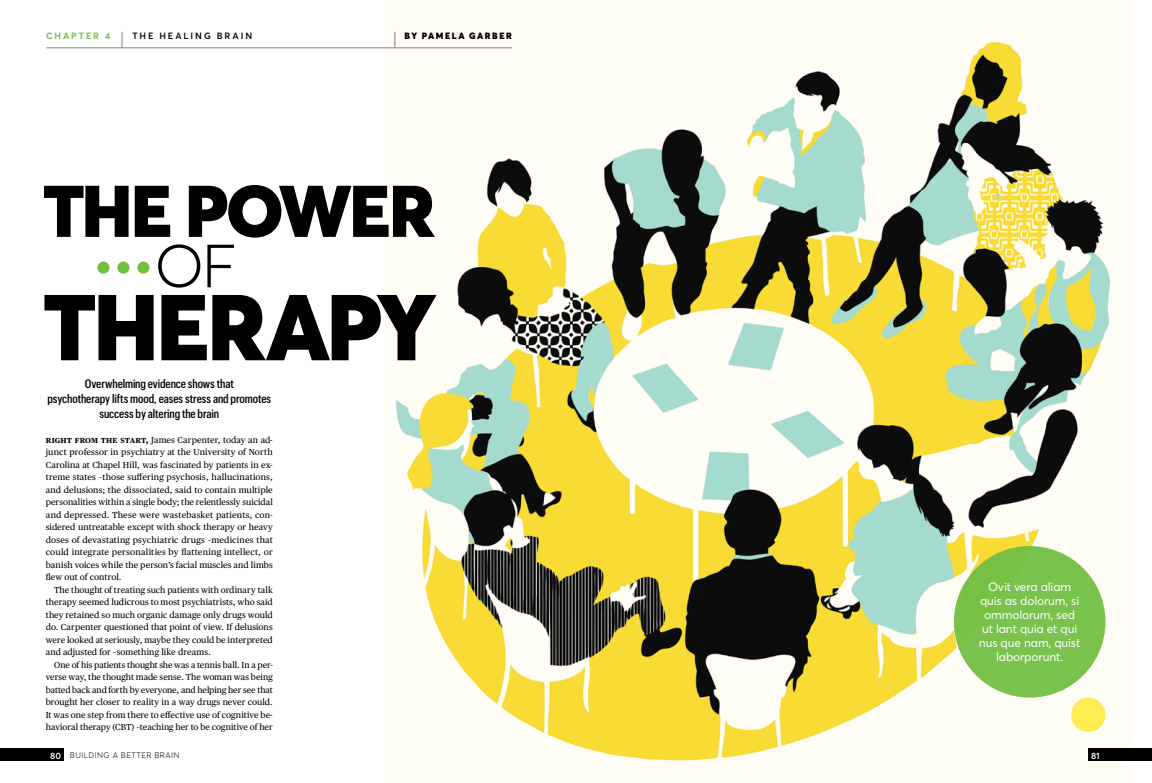
<style>
.page{position:relative;width:1152px;height:783px;background:#fff}
.page>*{position:absolute;margin:0;border:0;box-sizing:border-box;transform-origin:0 0}
.t1{font:900 92px "Averta";letter-spacing:-.025em;color:#000}
.t2{font:900 72px "Averta";letter-spacing:-.035em;color:#000}
.t3{font:300 60px "Averta";color:#000}
.t4{font:500 12px/15px "Graphik Cond";letter-spacing:-.01em;color:#000;text-align:center}
.t5{font:12px/14px "Averta";letter-spacing:-.015em;color:#fff;text-align:center}
.t6{font:600 9px "Averta";letter-spacing:.215em;color:#000}
.t7{font:900 9px "Averta";letter-spacing:.165em;color:#000}
.t8{font:700 9px "Averta";letter-spacing:.21em;color:#72bf44}
.t9{font:600 9px "Averta";color:#fff}
.t10{font:8.8px/12.5px "Publico Text";letter-spacing:.005em;color:#000;text-align:justify}
.t11{font:300 8px "Averta";letter-spacing:.05em;color:#000}
.s1{font-weight:700}
.s2{font-weight:600;font-size:9px;color:#fff}
</style>
<div class="page">
<img style="left:385px;top:31px;width:745px;height:730px">
<div style="left:137px;top:262px;width:12px;height:12px;background:#72bf44;border-radius:50%"></div>
<div style="left:117px;top:262px;width:12px;height:12px;background:#72bf44;border-radius:50%"></div>
<div style="left:97px;top:262px;width:13px;height:12px;background:#72bf44;border-radius:50%"></div>
<svg style="left:122px;top:32px;width:1px;height:16px"></svg>
<svg style="left:395px;top:32px;width:1px;height:16px"></svg>
<hr style="left:46px;top:48px;width:466px;height:1px;background:#808285">
<div style="left:1088px;top:749px;width:64px;height:12px;background:#000"></div>
<div style="left:1071px;top:698px;width:34px;height:34px;background:#ffec50;border-radius:50%"></div>
<div style="left:954px;top:546px;width:151px;height:152px;background:#79c24d;border-radius:50%"></div>
<div style="left:0;top:749px;width:64px;height:12px;background:#000"></div>
<p class="t8" style="left:46px;top:31px;width:65px">CHAPTER 4</p>
<p class="t6" style="left:132px;top:31px;width:121px">THE HEALING BRAIN</p>
<p class="t7" style="left:405px;top:30px;width:109px">BY PAMELA GARBER</p>
<h2 class="t2" style="left:43px;top:165px;width:394px">THE POWER</h2>
<h3 class="t3" style="left:154px;top:229px;width:83px">OF</h3>
<h1 class="t1" style="left:43px;top:268px;width:395px">THERAPY</h1>
<h3 class="t4" style="left:47px;top:375px;width:225px">Overwhelming evidence shows that<br>psychotherapy lifts mood, eases stress and promotes success by altering the brain</h3>
<p class="t10" style="left:46px;top:433px;width:229px"><span class="s1">right from the start,</span> James Carpenter, today an ad&shy;junct professor in psychiatry at the University of North Carolina at Chapel Hill, was fascinated by patients in ex&shy;treme states –those suffering psychosis, hallucinations, and delusions; the dissociated, said to contain multiple personalities within a single body; the relentlessly suicidal and depressed. These were wastebasket patients, con&shy;sidered untreatable except with shock therapy or heavy doses of devastating psychiatric drugs –medicines that could integrate personalities by flattening intellect, or banish voices while the person’s facial muscles and limbs flew out of control.</p>
<p class="t10" style="left:46px;top:583px;width:229px;text-indent:8px">The thought of treating such patients with ordinary talk therapy seemed ludicrous to most psychiatrists, who said they retained so much organic damage only drugs would do. Carpenter questioned that point of view. If delusions were looked at seriously, maybe they could be interpreted and adjusted for –something like dreams.</p>
<p class="t10" style="left:46px;top:658px;width:229px;text-indent:8px">One of his patients thought she was a tennis ball. In a per&shy;verse way, the thought made sense. The woman was being batted back and forth by everyone, and helping her see that brought her closer to reality in a way drugs never could.<br>It was one step from there to effective use of cognitive be&shy;havioral therapy (CBT) –teaching her to be cognitive of her</p>
<p class="t11" style="left:50px;top:750px;width:131px"><span class="s2">80</span> BUILDING A BETTER BRAIN</p>
<h3 class="t5" style="left:979px;top:580px;width:103px">Ovit vera aliam quis as dolorum, si ommolorum, sed ut lant quia et qui nus que nam, quist laborporunt.</h3>
<p class="t9" style="left:1091px;top:750px;width:10px">81</p>
</div>
